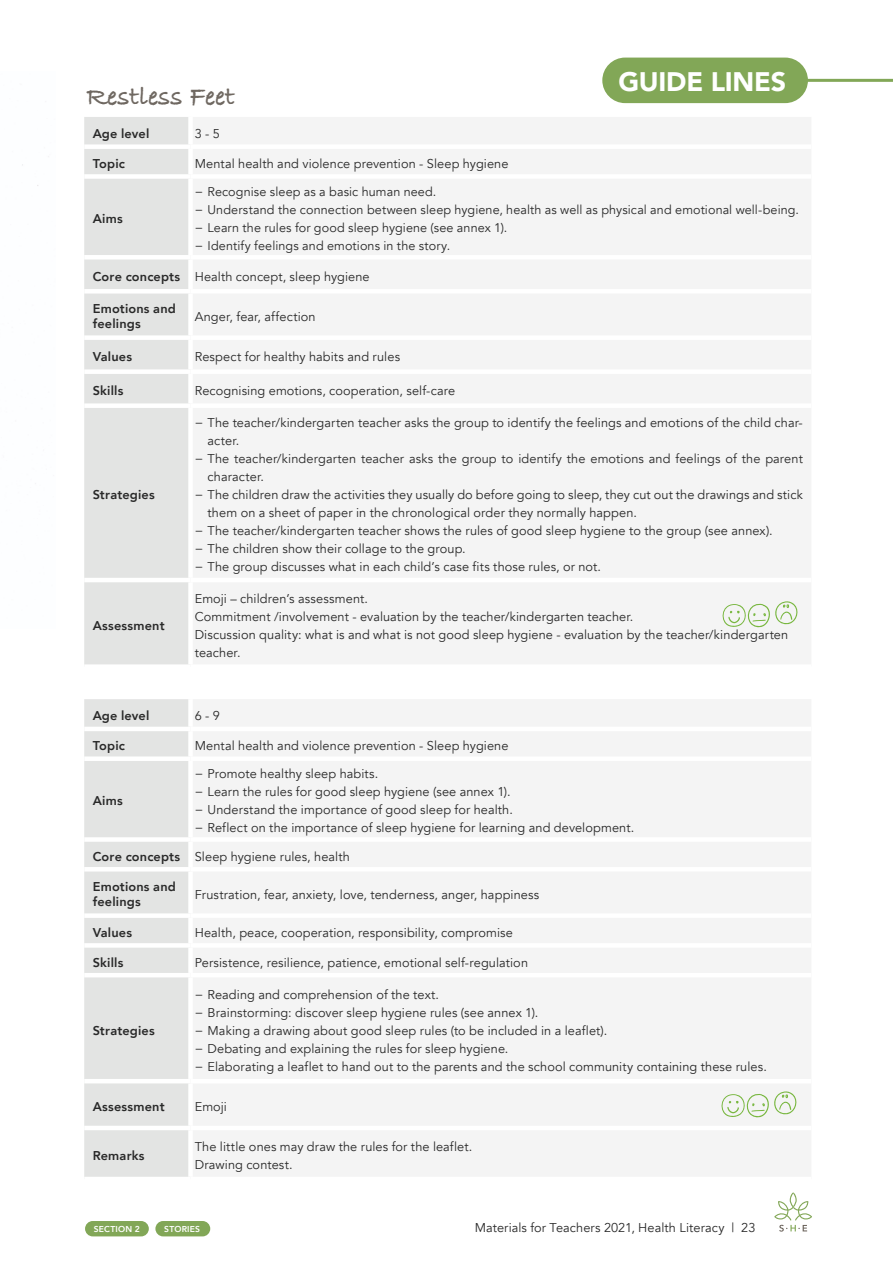
<style>
.page{position:relative;width:893px;height:1263px;background:#fff}
.page>*{position:absolute;margin:0;border:0;box-sizing:border-box;transform-origin:0 0}
.t1{font:700 27.6px "Bradley Hand ITCTT";color:#6f6861}
.t2{font:900 26.85px "Avenir";letter-spacing:-.01em;color:#fff}
.t3{font:12.75px/18px "Avenir";letter-spacing:.01em;color:#292929}
.t4{font:800 12.75px/15px "Avenir";letter-spacing:.015em;color:#292929}
.t5{font:12.6px/18px "Avenir";letter-spacing:.01em;color:#292929}
.t6{font:800 8.55px "Avenir";letter-spacing:.025em;color:#fff}
.s1{font-weight:800}
</style>
<div class="page">
<div style="left:85px;top:1221px;width:64px;height:15px;background:#82a757;border-radius:8px"></div>
<div style="left:155px;top:1221px;width:55px;height:15px;background:#82a757;border-radius:8px"></div>
<svg style="left:774px;top:1192px;width:38px;height:39px"></svg>
<div style="left:84px;top:117px;width:104px;height:547px;background:#e3e4e3"></div>
<div style="left:193px;top:117px;width:618px;height:547px;background:#f4f4f4"></div>
<div style="left:84px;top:144px;width:107px;height:5px;background:#fff"></div>
<div style="left:191px;top:144px;width:620px;height:5px;background:#fff"></div>
<div style="left:84px;top:174px;width:107px;height:5px;background:#fff"></div>
<div style="left:191px;top:174px;width:620px;height:5px;background:#fff"></div>
<hr style="left:84px;top:255px;width:107px;height:4px;background:#fff">
<hr style="left:191px;top:255px;width:620px;height:4px;background:#fff">
<div style="left:84px;top:289px;width:107px;height:5px;background:#fff"></div>
<div style="left:191px;top:289px;width:620px;height:5px;background:#fff"></div>
<div style="left:84px;top:335px;width:107px;height:5px;background:#fff"></div>
<div style="left:191px;top:335px;width:620px;height:5px;background:#fff"></div>
<div style="left:84px;top:369px;width:107px;height:5px;background:#fff"></div>
<div style="left:191px;top:369px;width:620px;height:5px;background:#fff"></div>
<div style="left:84px;top:403px;width:107px;height:5px;background:#fff"></div>
<div style="left:191px;top:403px;width:620px;height:5px;background:#fff"></div>
<hr style="left:84px;top:578px;width:107px;height:4px;background:#fff">
<hr style="left:191px;top:578px;width:620px;height:4px;background:#fff">
<div style="left:84px;top:699px;width:104px;height:478px;background:#e3e4e3"></div>
<div style="left:193px;top:700px;width:618px;height:476px;background:#f4f4f4"></div>
<hr style="left:84px;top:727px;width:107px;height:4px;background:#fff">
<hr style="left:191px;top:727px;width:620px;height:4px;background:#fff">
<div style="left:84px;top:756px;width:107px;height:5px;background:#fff"></div>
<div style="left:191px;top:756px;width:620px;height:5px;background:#fff"></div>
<div style="left:84px;top:837px;width:107px;height:5px;background:#fff"></div>
<div style="left:191px;top:837px;width:620px;height:5px;background:#fff"></div>
<hr style="left:84px;top:867px;width:107px;height:4px;background:#fff">
<hr style="left:191px;top:867px;width:620px;height:4px;background:#fff">
<div style="left:84px;top:913px;width:107px;height:5px;background:#fff"></div>
<div style="left:191px;top:913px;width:620px;height:5px;background:#fff"></div>
<div style="left:84px;top:943px;width:107px;height:5px;background:#fff"></div>
<div style="left:191px;top:943px;width:620px;height:5px;background:#fff"></div>
<hr style="left:84px;top:973px;width:107px;height:4px;background:#fff">
<hr style="left:191px;top:973px;width:620px;height:4px;background:#fff">
<hr style="left:84px;top:1079px;width:107px;height:4px;background:#fff">
<hr style="left:191px;top:1079px;width:620px;height:4px;background:#fff">
<hr style="left:84px;top:1126px;width:107px;height:4px;background:#fff">
<hr style="left:191px;top:1126px;width:620px;height:4px;background:#fff">
<svg style="left:720px;top:601px;width:80px;height:27px"></svg>
<svg style="left:718px;top:1091px;width:81px;height:27px"></svg>
<div style="left:602px;top:58px;width:206px;height:45px;background:#82a757;border-radius:23px"></div>
<hr style="left:807px;top:79px;width:86px;height:3px;background:#82a757">
<h1 class="t1" style="left:87px;top:75px;width:150px">Restless Feet</h1>
<p class="t4" style="left:93px;top:126px;width:58px">Age level</p>
<p class="t3" style="left:195px;top:125px;width:27px">3 - 5</p>
<p class="t4" style="left:93px;top:156px;width:34px">Topic</p>
<p class="t3" style="left:195px;top:155px;width:315px">Mental health and violence prevention - Sleep hygiene</p>
<h2 class="t2" style="left:618px;top:59px;width:169px">GUIDE LINES</h2>
<p class="t5" style="left:195px;top:183px;width:606px">− Recognise sleep as a basic human need.<br>− Understand the connection between sleep hygiene, health as well as physical and emotional well-being. − Learn the rules for good sleep hygiene (see annex 1).<br>− Identify feelings and emotions in the story.</p>
<p class="t3" style="left:93px;top:267px;width:278px"><span class="s1">Core concepts</span> Health concept, sleep hygiene</p>
<p class="t4" style="left:93px;top:301px;width:85px">Emotions and feelings</p>
<p class="t3" style="left:195px;top:308px;width:122px">Anger, fear, affection</p>
<p class="t4" style="left:93px;top:349px;width:41px">Values</p>
<p class="t3" style="left:195px;top:348px;width:207px">Respect for healthy habits and rules</p>
<p class="t4" style="left:93px;top:383px;width:32px">Skills</p>
<p class="t3" style="left:195px;top:382px;width:262px">Recognising emotions, cooperation, self-care</p>
<p class="t4" style="left:93px;top:211px;width:31px">Aims</p>
<p class="t4" style="left:93px;top:487px;width:63px">Strategies</p>
<p class="t4" style="left:93px;top:618px;width:73px">Assessment</p>
<p class="t3" style="left:195px;top:414px;width:610px">− The teacher/kindergarten teacher asks the group to identify the feelings and emotions of the child char-</p>
<p class="t3" style="left:208px;top:432px;width:33px">acter.</p>
<p class="t3" style="left:195px;top:450px;width:610px">− The teacher/kindergarten teacher asks the group to identify the emotions and feelings of the parent</p>
<p class="t3" style="left:208px;top:468px;width:58px">character.</p>
<p class="t3" style="left:195px;top:486px;width:610px">− The children draw the activities they usually do before going to sleep, they cut out the drawings and stick</p>
<p class="t3" style="left:208px;top:504px;width:431px">them on a sheet of paper in the chronological order they normally happen.</p>
<p class="t3" style="left:195px;top:522px;width:579px">− The teacher/kindergarten teacher shows the rules of good sleep hygiene to the group (see annex).</p>
<p class="t3" style="left:195px;top:540px;width:273px">− The children show their collage to the group.</p>
<p class="t3" style="left:195px;top:558px;width:408px">− The group discusses what in each child’s case fits those rules, or not.</p>
<p class="t3" style="left:195px;top:590px;width:595px">Emoji – children’s assessment.<br>Commitment /involvement - evaluation by the teacher/kindergarten teacher.<br>Discussion quality: what is and what is not good sleep hygiene - evaluation by the teacher/kindergarten teacher.</p>
<p class="t4" style="left:93px;top:708px;width:58px">Age level</p>
<p class="t3" style="left:195px;top:707px;width:27px">6 - 9</p>
<p class="t4" style="left:93px;top:738px;width:34px">Topic</p>
<p class="t3" style="left:195px;top:737px;width:315px">Mental health and violence prevention - Sleep hygiene</p>
<p class="t3" style="left:195px;top:765px;width:441px">− Promote healthy sleep habits.<br>− Learn the rules for good sleep hygiene (see annex 1).<br>− Understand the importance of good sleep for health.<br>− Reflect on the importance of sleep hygiene for learning and development.</p>
<p class="t3" style="left:93px;top:848px;width:259px"><span class="s1">Core concepts</span> Sleep hygiene rules, health</p>
<p class="t4" style="left:93px;top:879px;width:85px">Emotions and feelings</p>
<p class="t3" style="left:195px;top:886px;width:346px">Frustration, fear, anxiety, love, tenderness, anger, happiness</p>
<p class="t4" style="left:93px;top:925px;width:41px">Values</p>
<p class="t3" style="left:195px;top:924px;width:320px">Health, peace, cooperation, responsibility, compromise</p>
<p class="t4" style="left:93px;top:955px;width:32px">Skills</p>
<p class="t3" style="left:195px;top:953px;width:335px">Persistence, resilience, patience, emotional self-regulation</p>
<p class="t4" style="left:93px;top:793px;width:31px">Aims</p>
<p class="t4" style="left:93px;top:1023px;width:63px">Strategies</p>
<p class="t3" style="left:195px;top:985px;width:574px">− Reading and comprehension of the text.<br>− Brainstorming: discover sleep hygiene rules (see annex 1).<br>− Making a drawing about good sleep rules (to be included in a leaflet).<br>− Debating and explaining the rules for sleep hygiene.<br>− Elaborating a leaflet to hand out to the parents and the school community containing these rules.</p>
<p class="t4" style="left:93px;top:1099px;width:73px">Assessment</p>
<p class="t3" style="left:195px;top:1098px;width:34px">Emoji</p>
<p class="t4" style="left:93px;top:1148px;width:53px">Remarks</p>
<p class="t3" style="left:195px;top:1138px;width:279px">The little ones may draw the rules for the leaflet.<br>Drawing contest.</p>
<p class="t6" style="left:94px;top:1222px;width:47px">SECTION 2</p>
<p class="t6" style="left:164px;top:1222px;width:37px">STORIES</p>
<p class="t3" style="left:475px;top:1219px;width:282px">Materials for Teachers 2021, Health Literacy | 23</p>
</div>
